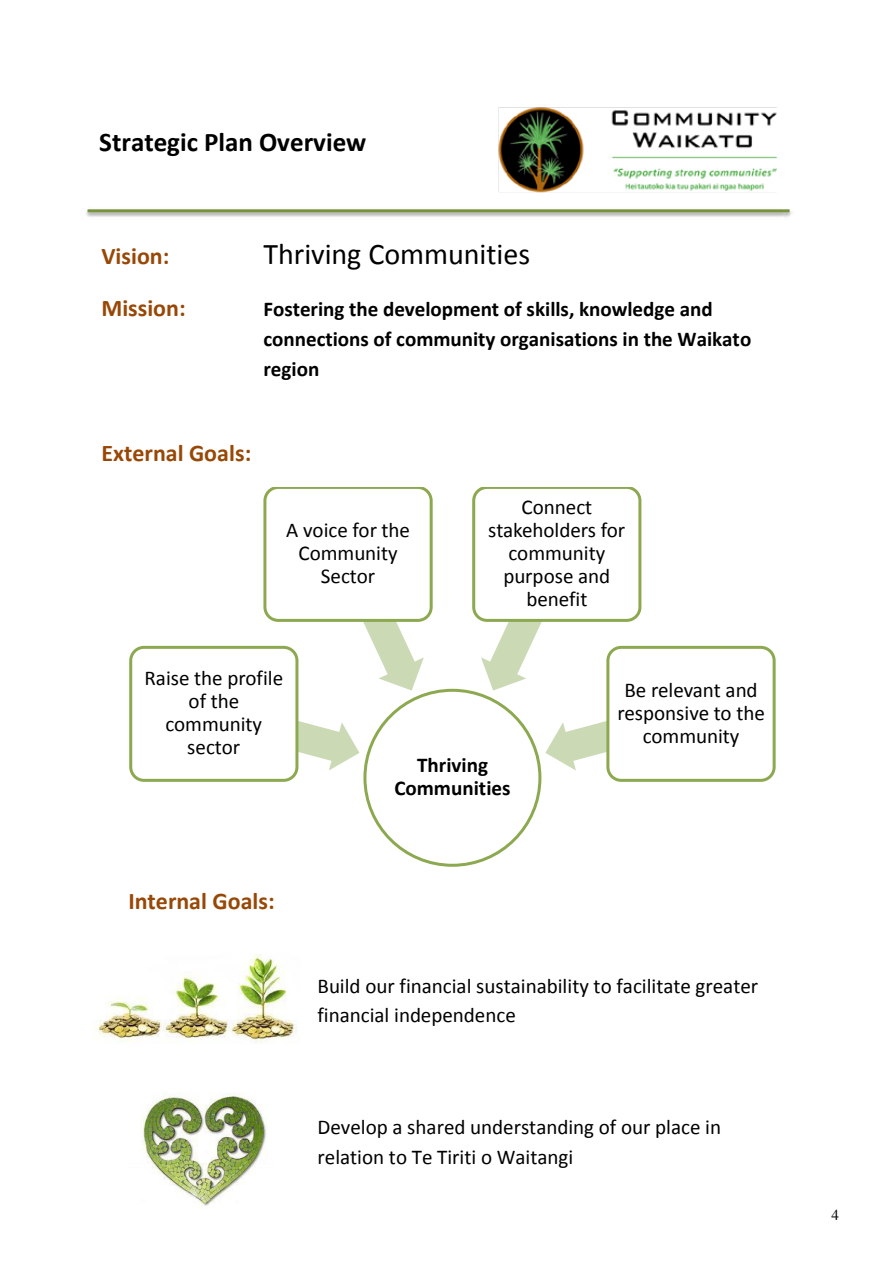
<style>
.page{position:relative;width:893px;height:1263px;background:#fff}
.page>*{position:absolute;margin:0;border:0;box-sizing:border-box;transform-origin:0 0}
.t1{font:30px "Calibri";color:#000}
.t2{font:700 27px "Calibri";color:#000}
.t3{font:700 24px "Calibri";color:#984806}
.t4{font:21.15px "Calibri";letter-spacing:-.005em;color:#000}
.t5{font:700 21.15px "Calibri";color:#000}
.t6{font:21px/23.1px "Calibri";color:#000;text-align:center}
.t7{font:700 21px/30.3px "Calibri";color:#000}
.t8{font:15px "Times";color:#000}
</style>
<div class="page">
<img style="left:498px;top:107px;width:279px;height:86px">
<img style="left:86px;top:209px;width:706px;height:8px">
<hr style="left:88px;top:209px;width:702px;height:3px;background:#77933c">
<svg style="left:298px;top:699px;width:61px;height:71px"></svg>
<div style="left:129px;top:646px;width:169px;height:136px;background:#fff;border:3px solid #8ca950;border-radius:13px"></div>
<svg style="left:263px;top:487px;width:170px;height:203px"></svg>
<svg style="left:472px;top:487px;width:169px;height:203px"></svg>
<svg style="left:545px;top:721px;width:61px;height:49px"></svg>
<div style="left:606px;top:646px;width:170px;height:136px;background:#fff;border:3px solid #8ca950;border-radius:13px"></div>
<img style="left:96px;top:954px;width:201px;height:90px">
<img style="left:140px;top:1093px;width:128px;height:116px">
<p class="t2" style="left:99px;top:125px;width:269px">Strategic Plan Overview</p>
<p class="t3" style="left:101px;top:241px;width:69px">Vision:</p>
<h1 class="t1" style="left:263px;top:235px;width:268px">Thriving Communities</h1>
<p class="t3" style="left:101px;top:292px;width:86px">Mission:</p>
<p class="t7" style="left:263px;top:293px;width:489px">Fostering the development of skills, knowledge and connections of community organisations in the Waikato region</p>
<p class="t3" style="left:101px;top:438px;width:151px">External Goals:</p>
<p class="t6" style="left:286px;top:518px;width:125px">A voice for the<br>Community</p>
<p class="t4" style="left:321px;top:562px;width:56px">Sector</p>
<p class="t6" style="left:144px;top:667px;width:140px">Raise the profile of the community sector</p>
<p class="t6" style="left:522px;top:495px;width:72px">Connect</p>
<p class="t4" style="left:488px;top:516px;width:139px">stakeholders for</p>
<p class="t6" style="left:503px;top:541px;width:108px">community purpose and benefit</p>
<p class="t6" style="left:617px;top:678px;width:149px">Be relevant and responsive to the community</p>
<p class="t3" style="left:128px;top:885px;width:148px">Internal Goals:</p>
<p class="t5" style="left:417px;top:752px;width:73px">Thriving</p>
<p class="t7" style="left:394px;top:773px;width:118px">Communities</p>
<p class="t6" style="left:317px;top:971px;width:442px;line-height:29.7px;text-align:left">Build our financial sustainability to facilitate greater financial independence</p>
<p class="t6" style="left:317px;top:1113px;width:405px;line-height:29.5px;text-align:left">Develop a shared understanding of our place in relation to Te Tiriti o Waitangi</p>
<p class="t8" style="left:831px;top:1201px;width:9px">4</p>
</div>
